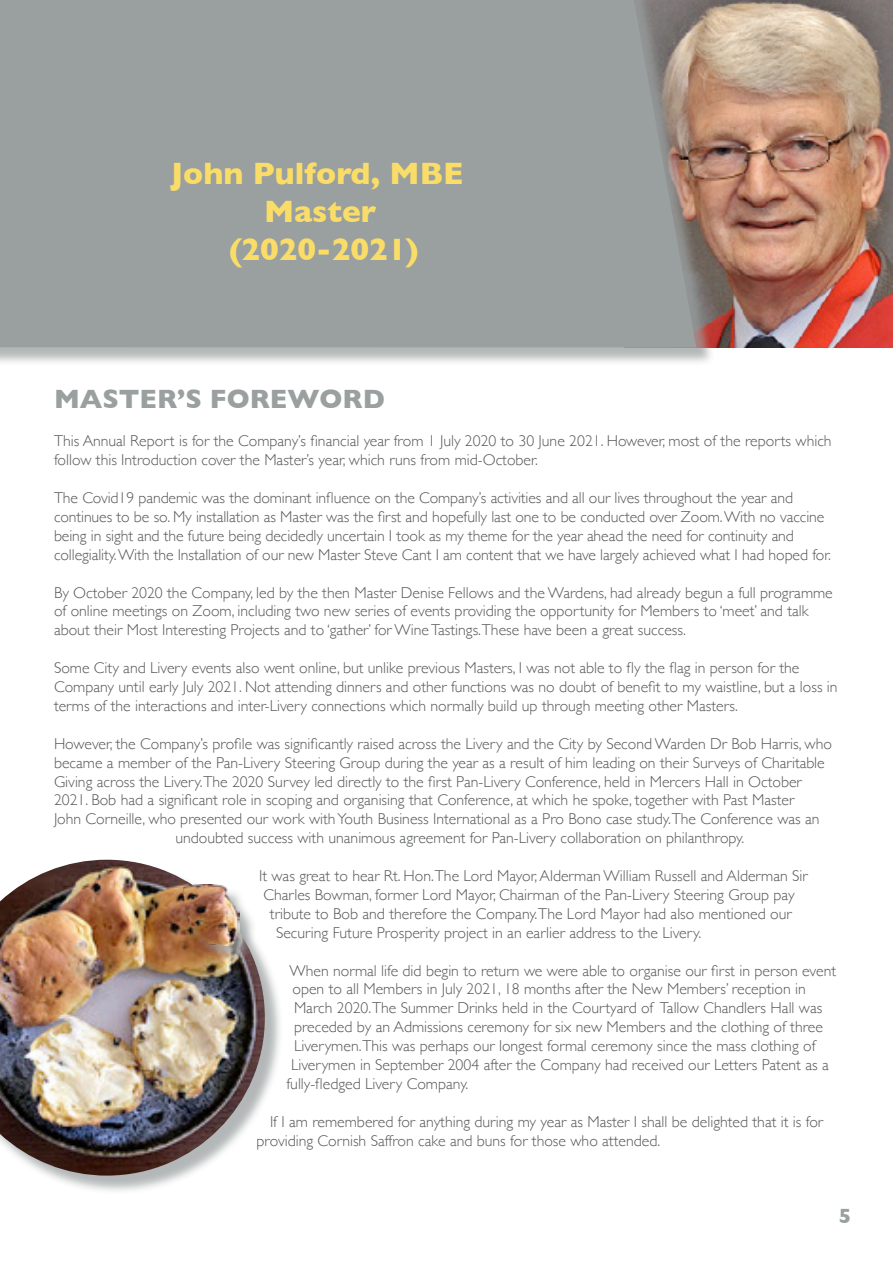
<style>
.page{position:relative;width:893px;height:1263px;background:#fff}
.page>*{position:absolute;margin:0;border:0;box-sizing:border-box;transform-origin:0 0}
.t1{font:700 31.5px/37.8px "Gill Sans";color:#f9dd68;text-align:center}
.t2{font:700 27px "Gill Sans";color:#9a9f9f}
.t3{font:700 21px "Gill Sans";color:#9a9f9f}
.t4{font:300 15.75px/18.9px "Gill Sans";color:#565858}
</style>
<div class="page">
<img style="left:715px;top:0;width:178px;height:347px">
<div style="left:0;top:0;width:715px;height:366px;background:#9a9f9f;opacity:.75"></div>
<div style="left:0;top:0;width:696px;height:347px;background:#9a9f9f"></div>
<div style="left:0;top:862px;width:283px;height:332px;background:#9a9f9f;opacity:.75"></div>
<img style="left:0;top:860px;width:265px;height:315px">
<div style="left:185px;top:887px;width:72px;height:76px;background:#9a9f9f;opacity:.75"></div>
<img style="left:183px;top:884px;width:56px;height:61px">
<h1 class="t1" style="left:171px;top:154px;width:294px">John Pulford, MBE<br>Master (2020-2021)</h1>
<h2 class="t2" style="left:54px;top:378px;width:332px">MASTER’S FOREWORD</h2>
<p class="t4" style="left:54px;top:431px;width:779px">This Annual Report is for the Company’s financial year from 1 July 2020 to 30 June 2021. However, most of the reports which follow this Introduction cover the Master’s year, which runs from mid-October.</p>
<p class="t4" style="left:54px;top:488px;width:778px">The Covid19 pandemic was the dominant influence on the Company’s activities and all our lives throughout the year and continues to be so. My installation as Master was the first and hopefully last one to be conducted over Zoom. With no vaccine being in sight and the future being decidedly uncertain I took as my theme for the year ahead the need for continuity and collegiality. With the Installation of our new Master Steve Cant I am content that we have largely achieved what I had hoped for.</p>
<p class="t4" style="left:54px;top:582px;width:780px">By October 2020 the Company, led by the then Master Denise Fellows and the Wardens, had already begun a full programme of online meetings on Zoom, including two new series of events providing the opportunity for Members to ‘meet’ and talk about their Most Interesting Projects and to ‘gather’ for Wine Tastings.These have been a great success.</p>
<p class="t4" style="left:54px;top:658px;width:785px">Some City and Livery events also went online, but unlike previous Masters, I was not able to fly the flag in person for the<br>Company until early July 2021. Not attending dinners and other functions was no doubt of benefit to my waistline, but a loss in terms of the interactions and inter-Livery connections which normally build up through meeting other Masters.</p>
<p class="t4" style="left:54px;top:733px;width:779px">However, the Company’s profile was significantly raised across the Livery and the City by Second Warden Dr Bob Harris, who</p>
<p class="t4" style="left:54px;top:752px;width:772px">became a member of the Pan-Livery Steering Group during the year as a result of him leading on their Surveys of Charitable</p>
<p class="t4" style="left:54px;top:771px;width:749px">Giving across the Livery.The 2020 Survey led directly to the first Pan-Livery Conference, held in Mercers Hall in October</p>
<p class="t4" style="left:54px;top:790px;width:742px">2021. Bob had a significant role in scoping and organising that Conference, at which he spoke, together with Past Master</p>
<p class="t4" style="left:54px;top:809px;width:767px">John Corneille, who presented our work with Youth Business International as a Pro Bono case study.The Conference was an</p>
<p class="t4" style="left:175px;top:828px;width:570px">undoubted success with unanimous agreement for Pan-Livery collaboration on philanthropy.</p>
<p class="t4" style="left:259px;top:866px;width:550px">It was great to hear Rt. Hon.The Lord Mayor, Alderman William Russell and Alderman Sir</p>
<p class="t4" style="left:263px;top:884px;width:533px">Charles Bowman, former Lord Mayor, Chairman of the Pan-Livery Steering Group pay</p>
<p class="t4" style="left:270px;top:903px;width:523px">tribute to Bob and therefore the Company.The Lord Mayor had also mentioned our</p>
<p class="t4" style="left:276px;top:922px;width:427px">Securing Future Prosperity project in an earlier address to the Livery.</p>
<p class="t4" style="left:290px;top:960px;width:548px">When normal life did begin to return we were able to organise our first in person event</p>
<p class="t4" style="left:293px;top:979px;width:515px">open to all Members in July 2021, 18 months after the New Members’ reception in</p>
<p class="t4" style="left:294px;top:998px;width:530px">March 2020.The Summer Drinks held in the Courtyard of Tallow Chandlers Hall was</p>
<p class="t4" style="left:294px;top:1017px;width:530px">preceded by an Admissions ceremony for six new Members and the clothing of three</p>
<p class="t4" style="left:294px;top:1036px;width:523px">Liverymen.This was perhaps our longest formal ceremony since the mass clothing of</p>
<p class="t4" style="left:291px;top:1055px;width:539px">Liverymen in September 2004 after the Company had received our Letters Patent as a</p>
<p class="t4" style="left:287px;top:1073px;width:183px">fully-fledged Livery Company.</p>
<p class="t4" style="left:256px;top:1111px;width:568px;text-indent:13px">If I am remembered for anything during my year as Master I shall be delighted that it is for providing Cornish Saffron cake and buns for those who attended.</p>
<h3 class="t3" style="left:839px;top:1199px;width:14px">5</h3>
</div>
